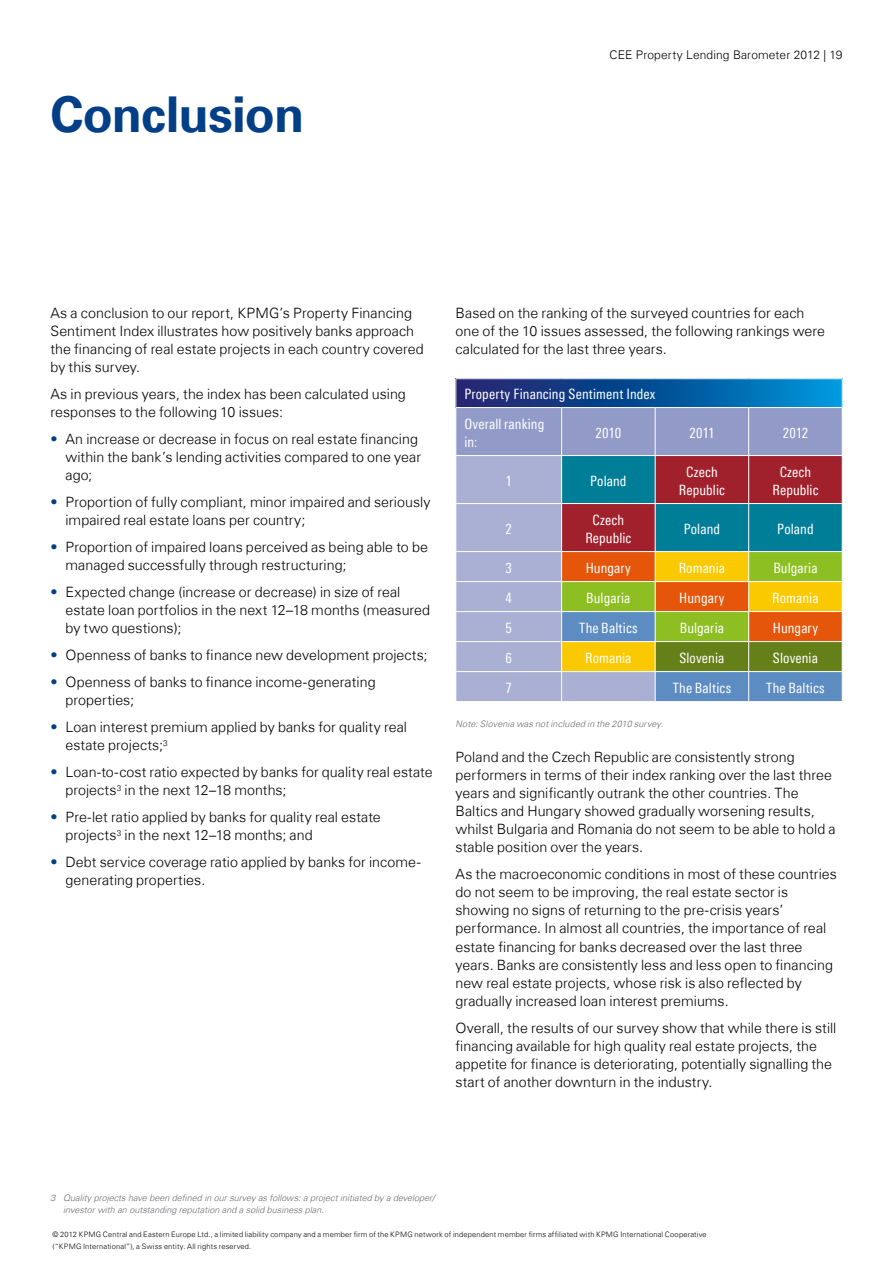
<style>
.page{position:relative;width:893px;height:1263px;background:#fff}
.page>*{position:absolute;margin:0;border:0;box-sizing:border-box;transform-origin:0 0}
.t1{font:700 49.5px "Universfor KPMG";letter-spacing:-.02em;color:#023f87}
.t2{font:300 14.25px/18px "Universfor KPMG";color:#000}
.t3{font:condensed 14.25px/18px "Universfor KPMG";letter-spacing:.005em;color:#fff;text-align:center}
.t4{font:300 12px "Universfor KPMG";letter-spacing:.01em;color:#000}
.t5{font:italic 300 9px/12px "Universfor KPMG";color:#696a6f}
.t6{font:italic 300 9px "Universfor KPMG";letter-spacing:.02em;color:#696a6f}
.t7{font:300 7.5px/12px "Universfor KPMG";letter-spacing:.02em;color:#000}
.s1{color:#023f87}
</style>
<div class="page">
<svg style="left:455px;top:379px;width:388px;height:323px;background:#888c87"></svg>
<hr style="left:455px;top:701px;width:107px;height:1px;background:#fff">
<hr style="left:562px;top:701px;width:93px;height:1px;background:#fff">
<hr style="left:655px;top:701px;width:94px;height:1px;background:#fff">
<hr style="left:749px;top:701px;width:93px;height:1px;background:#fff">
<h1 class="t1" style="left:50px;top:85px;width:255px">Conclusion</h1>
<p class="t4" style="left:609px;top:48px;width:234px">CEE Property Lending Barometer 2012 | 19</p>
<p class="t2" style="left:50px;top:304px;width:375px">As a conclusion to our report, KPMG’s Property Financing Sentiment Index illustrates how positively banks approach the financing of real estate projects in each country covered by this survey.</p>
<p class="t2" style="left:50px;top:385px;width:357px">As in previous years, the index has been calculated using responses to the following 10 issues:</p>
<p class="t2" style="left:65px;top:430px;width:357px;text-indent:-15px"><span class="s1">•</span> An increase or decrease in focus on real estate financing within the bank’s lending activities compared to one year ago;</p>
<p class="t2" style="left:65px;top:493px;width:367px;text-indent:-15px"><span class="s1">•</span> Proportion of fully compliant, minor impaired and seriously impaired real estate loans per country;</p>
<p class="t2" style="left:65px;top:538px;width:364px;text-indent:-15px"><span class="s1">•</span> Proportion of impaired loans perceived as being able to be managed successfully through restructuring;</p>
<p class="t2" style="left:65px;top:583px;width:366px;text-indent:-15px"><span class="s1">•</span> Expected change (increase or decrease) in size of real estate loan portfolios in the next 12–18 months (measured by two questions);</p>
<p class="t2" style="left:50px;top:646px;width:378px"><span class="s1">•</span> Openness of banks to finance new development projects;</p>
<p class="t2" style="left:65px;top:673px;width:312px;text-indent:-15px"><span class="s1">•</span> Openness of banks to finance income-generating properties;</p>
<p class="t2" style="left:65px;top:718px;width:343px;text-indent:-15px"><span class="s1">•</span> Loan interest premium applied by banks for quality real estate projects;<sup>3</sup></p>
<p class="t2" style="left:65px;top:763px;width:369px;text-indent:-15px"><span class="s1">•</span> Loan-to-cost ratio expected by banks for quality real estate projects<sup>3</sup> in the next 12–18 months;</p>
<p class="t2" style="left:65px;top:808px;width:317px;text-indent:-15px"><span class="s1">•</span> Pre-let ratio applied by banks for quality real estate projects<sup>3</sup> in the next 12–18 months; and</p>
<p class="t2" style="left:65px;top:853px;width:357px;text-indent:-15px"><span class="s1">•</span> Debt service coverage ratio applied by banks for income&shy;generating properties.</p>
<p class="t2" style="left:455px;top:304px;width:371px">Based on the ranking of the surveyed countries for each one of the 10 issues assessed, the following rankings were calculated for the last three years.</p>
<p class="t3" style="left:464px;top:379px;width:193px;line-height:30px;text-align:left">Property Financing Sentiment Index<br>Overall ranking</p>
<p class="t3" style="left:464px;top:433px;width:14px">in:</p>
<p class="t3" style="left:596px;top:424px;width:27px">2010</p>
<p class="t3" style="left:689px;top:424px;width:27px">2011</p>
<p class="t3" style="left:783px;top:424px;width:27px">2012</p>
<p class="t3" style="left:505px;top:472px;width:8px">1</p>
<p class="t3" style="left:590px;top:472px;width:38px">Poland</p>
<p class="t3" style="left:679px;top:463px;width:47px">Czech<br>Republic</p>
<p class="t3" style="left:772px;top:463px;width:47px">Czech<br>Republic</p>
<p class="t3" style="left:505px;top:520px;width:8px">2</p>
<p class="t3" style="left:585px;top:511px;width:47px">Czech<br>Republic</p>
<p class="t3" style="left:684px;top:520px;width:38px">Poland</p>
<p class="t3" style="left:777px;top:520px;width:38px">Poland</p>
<p class="t3" style="left:505px;top:559px;width:8px">3</p>
<p class="t3" style="left:586px;top:559px;width:47px">Hungary</p>
<p class="t3" style="left:679px;top:559px;width:48px">Romania</p>
<p class="t3" style="left:773px;top:559px;width:46px">Bulgaria</p>
<p class="t3" style="left:505px;top:589px;width:8px">4</p>
<p class="t3" style="left:586px;top:589px;width:46px">Bulgaria</p>
<p class="t3" style="left:679px;top:589px;width:47px">Hungary</p>
<p class="t3" style="left:772px;top:589px;width:48px">Romania</p>
<p class="t3" style="left:505px;top:619px;width:8px">5</p>
<p class="t3" style="left:579px;top:619px;width:60px">The Baltics</p>
<p class="t3" style="left:680px;top:619px;width:46px">Bulgaria</p>
<p class="t3" style="left:773px;top:619px;width:47px">Hungary</p>
<p class="t3" style="left:505px;top:649px;width:8px">6</p>
<p class="t3" style="left:585px;top:649px;width:48px">Romania</p>
<p class="t3" style="left:679px;top:649px;width:46px">Slovenia</p>
<p class="t3" style="left:773px;top:649px;width:46px">Slovenia</p>
<p class="t3" style="left:505px;top:679px;width:8px">7</p>
<p class="t3" style="left:673px;top:679px;width:60px">The Baltics</p>
<p class="t3" style="left:766px;top:679px;width:60px">The Baltics</p>
<p class="t6" style="left:455px;top:718px;width:209px">Note: Slovenia was not included in the 2010 survey.</p>
<p class="t2" style="left:455px;top:748px;width:382px">Poland and the Czech Republic are consistently strong performers in terms of their index ranking over the last three years and significantly outrank the other countries. The Baltics and Hungary showed gradually worsening results, whilst Bulgaria and Romania do not seem to be able to hold a stable position over the years.</p>
<p class="t2" style="left:455px;top:865px;width:383px">As the macroeconomic conditions in most of these countries do not seem to be improving, the real estate sector is showing no signs of returning to the pre-crisis years’ performance. In almost all countries, the importance of real estate financing for banks decreased over the last three years. Banks are consistently less and less open to financing new real estate projects, whose risk is also reflected by gradually increased loan interest premiums.</p>
<p class="t2" style="left:455px;top:1018px;width:382px">Overall, the results of our survey show that while there is still financing available for high quality real estate projects, the appetite for finance is deteriorating, potentially signalling the start of another downturn in the industry.</p>
<p class="t5" style="left:63px;top:1191px;width:373px;text-indent:-13px">3 Quality projects have been defined in our survey as follows: a project initiated by a developer/ investor with an outstanding reputation and a solid business plan.</p>
<p class="t7" style="left:53px;top:1228px;width:656px">© 2012 KPMG Central and Eastern Europe Ltd., a limited liability company and a member firm of the KPMG network of independent member firms affiliated with KPMG International Cooperative (“KPMG International”), a Swiss entity. All rights reserved.</p>
</div>
